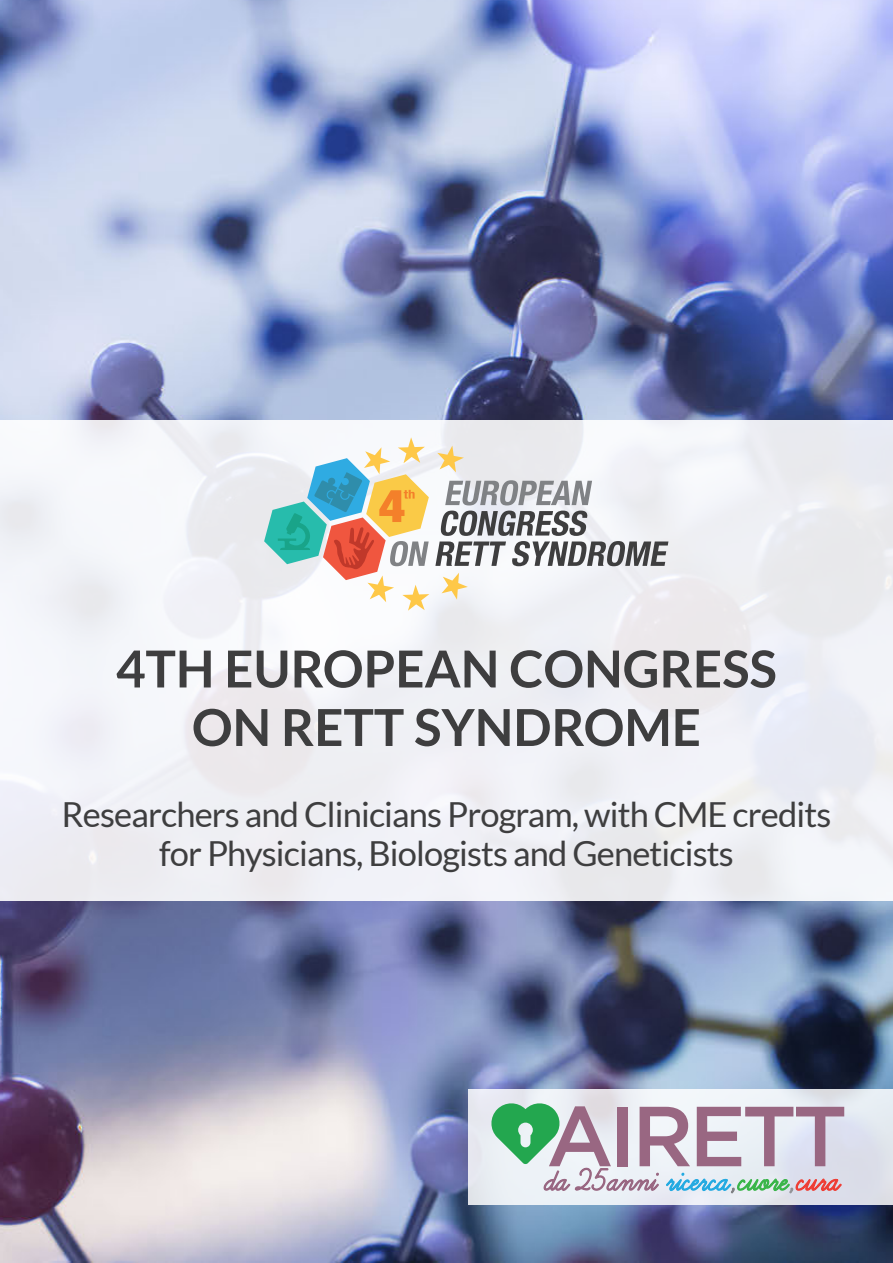
<style>
.page{position:relative;width:893px;height:1263px;background:#fff}
.page>*{position:absolute;margin:0;border:0;box-sizing:border-box;transform-origin:0 0}
.t1{font:500 84.9px "Gotham";letter-spacing:-.05em;color:#996782}
.t2{font:700 51px/58.5px "Lato";color:#3e3e3f;text-align:center}
.t3{font:34.5px/39px "Lato";letter-spacing:-.025em;color:#3e3e3f;text-align:center}
</style>
<div class="page">
<img style="left:0;top:0;width:892px;height:1263px">
<hr style="left:892px;top:0;width:1px;height:1263px;background:#f2f3f4">
<div style="left:0;top:420px;width:893px;height:480px;background:#eff0f5"></div>
<svg style="left:468px;top:1089px;width:425px;height:116px;fill:#e5e7f0"></svg>
<svg style="left:437px;top:446px;width:27px;height:26px"></svg>
<svg style="left:442px;top:573px;width:26px;height:27px"></svg>
<svg style="left:435px;top:511px;width:233px;height:55px"></svg>
<svg style="left:445px;top:480px;width:147px;height:25px"></svg>
<svg style="left:264px;top:437px;width:165px;height:174px"></svg>
<svg style="left:489px;top:1101px;width:353px;height:126px;background:#bfced5"></svg>
<p class="t2" style="left:116px;top:639px;width:662px">4TH EUROPEAN CONGRESS<br>ON RETT SYNDROME</p>
<p class="t3" style="left:62px;top:794px;width:771px">Researchers and Clinicians Program, with CME credits for Physicians, Biologists and Geneticists</p>
<p class="t1" style="left:546px;top:1088px;width:303px">AIRETT</p>
</div>
